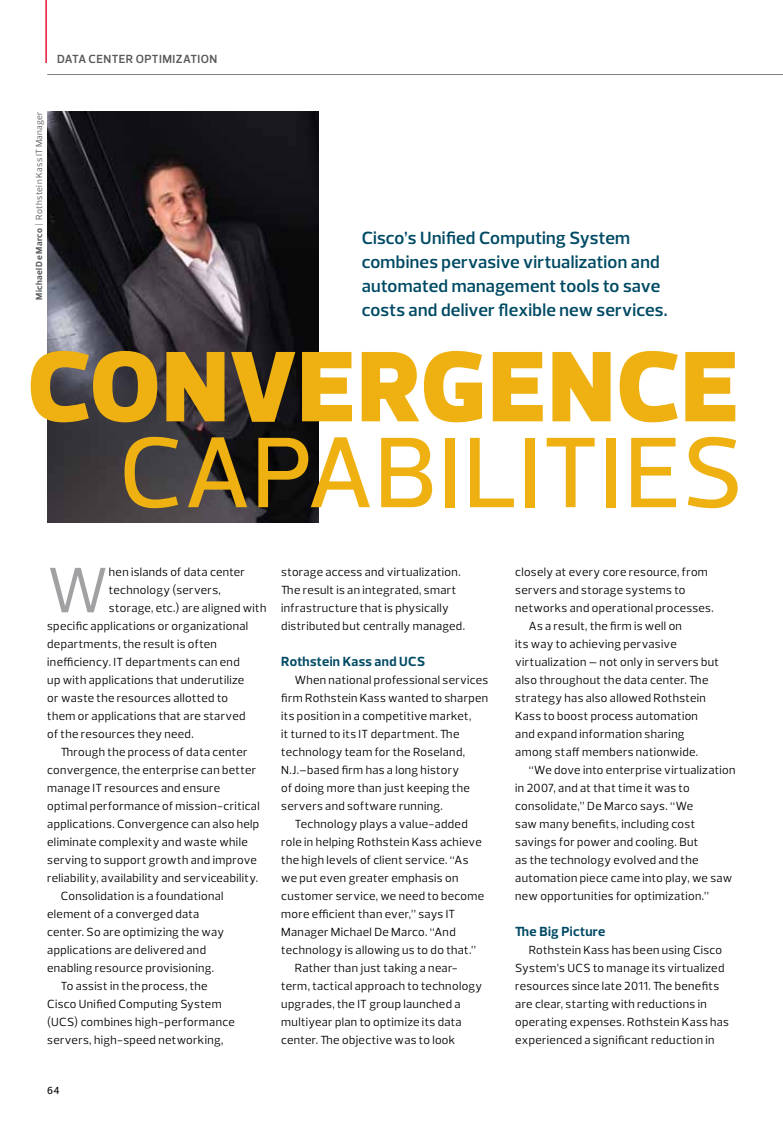
<style>
.page{position:relative;width:783px;height:1134px;background:#fff}
.page>*{position:absolute;margin:0;border:0;box-sizing:border-box;transform-origin:0 0}
.t1{font:500 102px "Prelo";letter-spacing:.01em;color:#eeb111}
.t2{font:900 102px "Prelo";letter-spacing:.015em;color:#eeb111}
.t3{font:64.95px "Prelo";color:#a1a1a4}
.t4{font:600 18px/24px "Prelo";letter-spacing:.01em;color:#004a64}
.t5{font:700 13.5px "Prelo";letter-spacing:.02em;color:#004a64}
.t6{font:12px/18px "Prelo";letter-spacing:.03em;color:#000}
.t7{font:600 12px "Prelo";letter-spacing:.03em;color:#58595b}
.t8{font:500 10.5px "Prelo";color:#000}
.t9{font:9px "Prelo";letter-spacing:.035em;color:#58595b}
.s1{font-weight:700}
</style>
<div class="page">
<hr style="left:45px;top:0;width:2px;height:63px;background:#e31837">
<hr style="left:47px;top:74px;width:736px;height:1px;background:#808285">
<img style="left:47px;top:111px;width:272px;height:411px">
<p class="t7" style="left:57px;top:52px;width:162px">data center optimization</p>
<p class="t9" style="left:34px;top:300px;width:190px;rotate:-90deg"><span class="s1">Michael De Marco</span> | Rothstein Kass IT Manager</p>
<h3 class="t4" style="left:362px;top:226px;width:307px">Cisco’s Unified Computing System combines pervasive virtualization and automated management tools to save costs and deliver flexible new services.</h3>
<h1 class="t2" style="left:28px;top:323px;width:712px">CONVERGENCE</h1>
<h1 class="t1" style="left:119px;top:409px;width:626px">CAPABILITIES</h1>
<h2 class="t3" style="left:47px;top:550px;width:63px">W</h2>
<p class="t6" style="left:109px;top:563px;width:138px">hen islands of data center</p>
<p class="t6" style="left:109px;top:581px;width:113px">technology (servers,</p>
<p class="t6" style="left:109px;top:599px;width:159px">storage, etc.) are aligned with</p>
<p class="t6" style="left:47px;top:617px;width:203px">specific applications or organizational</p>
<p class="t6" style="left:47px;top:635px;width:171px">departments, the result is often</p>
<p class="t6" style="left:47px;top:653px;width:194px">inefficiency. IT departments can end</p>
<p class="t6" style="left:47px;top:671px;width:199px">up with applications that underutilize</p>
<p class="t6" style="left:47px;top:689px;width:182px">or waste the resources allotted to</p>
<p class="t6" style="left:47px;top:707px;width:200px">them or applications that are starved</p>
<p class="t6" style="left:47px;top:725px;width:148px">of the resources they need.</p>
<p class="t6" style="left:61px;top:743px;width:188px">Through the process of data center</p>
<p class="t6" style="left:47px;top:761px;width:211px">convergence, the enterprise can better</p>
<p class="t6" style="left:47px;top:779px;width:174px">manage IT resources and ensure</p>
<p class="t6" style="left:47px;top:797px;width:214px">optimal performance of mission-critical</p>
<p class="t6" style="left:47px;top:815px;width:214px">applications. Convergence can also help</p>
<p class="t6" style="left:47px;top:833px;width:202px">eliminate complexity and waste while</p>
<p class="t6" style="left:47px;top:851px;width:211px">serving to support growth and improve</p>
<p class="t6" style="left:47px;top:869px;width:212px">reliability, availability and serviceability.</p>
<p class="t6" style="left:61px;top:887px;width:164px">Consolidation is a foundational</p>
<p class="t6" style="left:47px;top:905px;width:154px">element of a converged data</p>
<p class="t6" style="left:47px;top:923px;width:178px">center. So are optimizing the way</p>
<p class="t6" style="left:47px;top:941px;width:160px">applications are delivered and</p>
<p class="t6" style="left:47px;top:959px;width:168px">enabling resource provisioning.</p>
<p class="t6" style="left:61px;top:977px;width:148px">To assist in the process, the</p>
<p class="t6" style="left:47px;top:995px;width:176px">Cisco Unified Computing System</p>
<p class="t6" style="left:47px;top:1013px;width:189px">(UCS) combines high-performance</p>
<p class="t6" style="left:47px;top:1031px;width:178px">servers, high-speed networking,</p>
<p class="t6" style="left:281px;top:563px;width:185px">storage access and virtualization.<br>The result is an integrated, smart infrastructure that is physically distributed but centrally managed.</p>
<p class="t5" style="left:281px;top:653px;width:145px">Rothstein Kass and UCS</p>
<p class="t6" style="left:295px;top:671px;width:195px">When national professional services</p>
<p class="t6" style="left:281px;top:689px;width:209px">firm Rothstein Kass wanted to sharpen</p>
<p class="t6" style="left:281px;top:707px;width:192px">its position in a competitive market,</p>
<p class="t6" style="left:281px;top:725px;width:180px">it turned to its IT department. The</p>
<p class="t6" style="left:281px;top:743px;width:185px">technology team for the Roseland,</p>
<p class="t6" style="left:281px;top:761px;width:180px">N.J.–based firm has a long history</p>
<p class="t6" style="left:281px;top:779px;width:190px">of doing more than just keeping the</p>
<p class="t6" style="left:281px;top:797px;width:163px">servers and software running.</p>
<p class="t6" style="left:295px;top:815px;width:175px">Technology plays a value-added</p>
<p class="t6" style="left:281px;top:833px;width:202px">role in helping Rothstein Kass achieve</p>
<p class="t6" style="left:281px;top:851px;width:189px">the high levels of client service. “As</p>
<p class="t6" style="left:281px;top:869px;width:179px">we put even greater emphasis on</p>
<p class="t6" style="left:281px;top:887px;width:204px">customer service, we need to become</p>
<p class="t6" style="left:281px;top:905px;width:176px">more efficient than ever,” says IT</p>
<p class="t6" style="left:281px;top:923px;width:176px">Manager Michael De Marco. “And</p>
<p class="t6" style="left:281px;top:941px;width:197px">technology is allowing us to do that.”</p>
<p class="t6" style="left:295px;top:959px;width:165px">Rather than just taking a near-</p>
<p class="t6" style="left:281px;top:977px;width:203px">term, tactical approach to technology</p>
<p class="t6" style="left:281px;top:995px;width:181px">upgrades, the IT group launched a</p>
<p class="t6" style="left:281px;top:1013px;width:182px">multiyear plan to optimize its data</p>
<p class="t6" style="left:281px;top:1031px;width:176px">center. The objective was to look</p>
<p class="t8" style="left:47px;top:1083px;width:14px">64</p>
<p class="t6" style="left:515px;top:563px;width:194px">closely at every core resource, from</p>
<p class="t6" style="left:515px;top:581px;width:172px">servers and storage systems to</p>
<p class="t6" style="left:515px;top:599px;width:200px">networks and operational processes.</p>
<p class="t6" style="left:529px;top:617px;width:155px">As a result, the firm is well on</p>
<p class="t6" style="left:515px;top:635px;width:163px">its way to achieving pervasive</p>
<p class="t6" style="left:515px;top:653px;width:205px">virtualization — not only in servers but</p>
<p class="t6" style="left:515px;top:671px;width:195px">also throughout the data center. The</p>
<p class="t6" style="left:515px;top:689px;width:192px">strategy has also allowed Rothstein</p>
<p class="t6" style="left:515px;top:707px;width:184px">Kass to boost process automation</p>
<p class="t6" style="left:515px;top:725px;width:171px">and expand information sharing</p>
<p class="t6" style="left:515px;top:743px;width:184px">among staff members nationwide.</p>
<p class="t6" style="left:529px;top:761px;width:208px">“We dove into enterprise virtualization</p>
<p class="t6" style="left:515px;top:779px;width:176px">in 2007, and at that time it was to</p>
<p class="t6" style="left:515px;top:797px;width:180px">consolidate,” De Marco says. “We</p>
<p class="t6" style="left:515px;top:815px;width:181px">saw many benefits, including cost</p>
<p class="t6" style="left:515px;top:833px;width:185px">savings for power and cooling. But</p>
<p class="t6" style="left:515px;top:851px;width:185px">as the technology evolved and the</p>
<p class="t6" style="left:515px;top:869px;width:218px">automation piece came into play, we saw</p>
<p class="t6" style="left:515px;top:887px;width:195px">new opportunities for optimization.”</p>
<p class="t5" style="left:515px;top:923px;width:92px">The Big Picture</p>
<p class="t6" style="left:515px;top:941px;width:215px;text-indent:14px">Rothstein Kass has been using Cisco System’s UCS to manage its virtualized resources since late 2011. The benefits are clear, starting with reductions in operating expenses. Rothstein Kass has experienced a significant reduction in</p>
</div>
